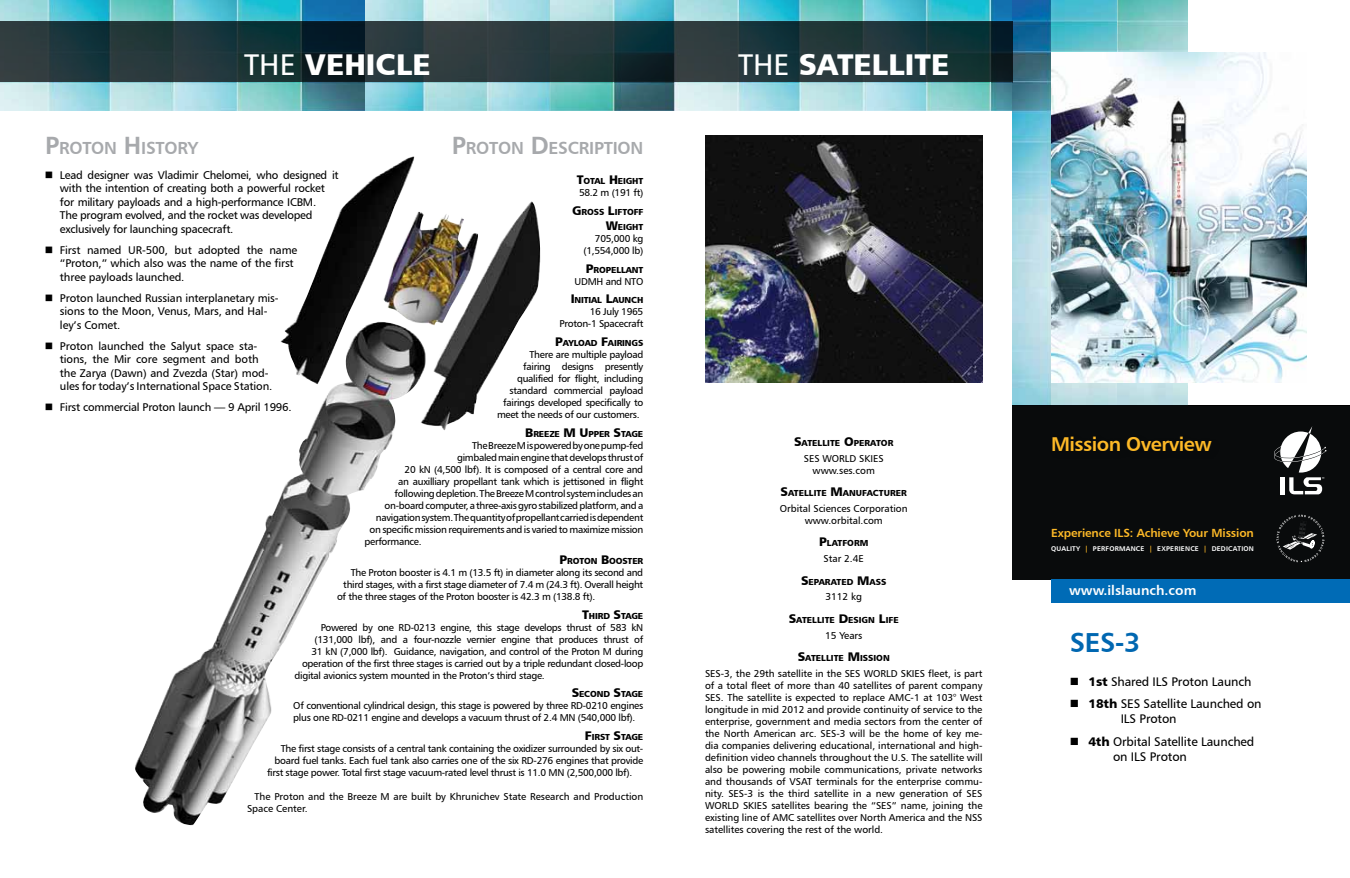
<style>
.page{position:relative;width:1350px;height:878px;background:#fff}
.page>*{position:absolute;margin:0;border:0;box-sizing:border-box;transform-origin:0 0}
.t1{font:30px "Humanist 777 BT Black B";color:#fff}
.t2{font:27.5px "Humanist 777 BT Bold B";color:#0067b1}
.t3{font:20px "Humanist 777 BT Bold B";letter-spacing:-.025em;color:#fdb927}
.t4{font:17.5px "Humanist 777 BT Bold B";letter-spacing:-.015em;color:#a7a9ac}
.t5{font:13.62px "Humanist 777 BT Bold B";color:#fff}
.t6{font:12.5px/22.5px "Humanist 777 BT Roman B";letter-spacing:-.01em;color:#000}
.t7{font:11.75px "Humanist 777 BT Bold B";letter-spacing:-.01em;color:#fdb927}
.t8{font:11.25px/13.5px "Humanist 777 BT Roman B";letter-spacing:-.01em;color:#000}
.t9{font:10px/12px "Humanist 777 BT Roman B";letter-spacing:-.03em;color:#000;text-align:right}
.t10{font:10px/12px "Humanist 777 BT Roman B";color:#000;text-align:center}
.t11{font:8.75px/15px "Humanist 777 BT Black B";letter-spacing:-.015em;color:#000;text-align:right}
.t12{font:6.88px "Humanist 777 BT Bold B";letter-spacing:.03em;color:#fff}
.s1{font-family:"Humanist 777 BT Roman B"}
.s2{font-size:25px}
.s3{font-size:12.5px}
.s4{color:#fdb927}
.s5{font-family:"Humanist 777 BT Black B"}
</style>
<div class="page">
<img style="left:364px;top:0;width:648px;height:111px">
<img style="left:0;top:0;width:364px;height:111px">
<img style="left:1117px;top:0;width:70px;height:52px">
<img style="left:1012px;top:0;width:40px;height:405px">
<svg style="left:1052px;top:0;width:65px;height:405px;background:#74c8d4"></svg>
<svg style="left:0;top:21px;width:1012px;height:61px;background:#1f3439"></svg>
<div style="left:1012px;top:406px;width:338px;height:173px;background:#090b0c"></div>
<div style="left:1051px;top:579px;width:299px;height:23px;background:#006bb6"></div>
<svg style="left:1274px;top:426px;width:53px;height:68px"></svg>
<svg style="left:1277px;top:514px;width:47px;height:48px"></svg>
<img style="left:1051px;top:52px;width:255px;height:330px">
<img style="left:705px;top:135px;width:277px;height:247px">
<img style="left:175px;top:156px;width:366px;height:518px">
<h1 class="t1" style="left:244px;top:45px;width:188px"><span class="s1">THE</span> VEHICLE</h1>
<h1 class="t1" style="left:738px;top:45px;width:213px"><span class="s1">THE</span> SATELLITE</h1>
<h3 class="t4" style="left:45px;top:137px;width:155px"><span class="s2">P</span>ROTON <span class="s2">H</span>ISTORY</h3>
<p class="t8" style="left:60px;top:168px;width:280px">Lead designer was Vladimir Chelomei, who designed it with the intention of creating both a powerful rocket for military payloads and a high-performance ICBM.<br>The program evolved, and the rocket was developed exclusively for launching spacecraft.</p>
<p class="t8" style="left:60px;top:243px;width:239px">First named UR-500, but adopted the name “Proton,” which also was the name of the first three payloads launched.</p>
<p class="t8" style="left:60px;top:291px;width:220px">Proton launched Russian interplanetary mis&shy;sions to the Moon, Venus, Mars, and Hal&shy;ley’s Comet.</p>
<p class="t8" style="left:60px;top:339px;width:214px">Proton launched the Salyut space sta&shy;tions, the Mir core segment and both the Zarya (Dawn) and Zvezda (Star) mod&shy;ules for today’s International Space Station.</p>
<p class="t8" style="left:60px;top:400px;width:233px">First commercial Proton launch — 9 April 1996.</p>
<h3 class="t4" style="left:452px;top:137px;width:193px"><span class="s2">P</span>ROTON <span class="s2">D</span>ESCRIPTION</h3>
<p class="t11" style="left:577px;top:173px;width:68px"><span class="s3">T</span>OTAL <span class="s3">H</span>EIGHT</p>
<p class="t9" style="left:579px;top:186px;width:66px">58.2 m (191 ft)</p>
<p class="t11" style="left:572px;top:204px;width:73px"><span class="s3">G</span>ROSS <span class="s3">L</span>IFTOFF<br><span class="s3">W</span>EIGHT</p>
<p class="t9" style="left:583px;top:232px;width:61px">705,000 kg (1,554,000 lb)</p>
<p class="t11" style="left:586px;top:262px;width:59px"><span class="s3">P</span>ROPELLANT</p>
<p class="t9" style="left:575px;top:275px;width:70px">UDMH and NTO</p>
<p class="t11" style="left:571px;top:292px;width:73px"><span class="s3">I</span> NITIAL <span class="s3">L</span>AUNCH</p>
<p class="t9" style="left:560px;top:306px;width:85px">16 July 1965<br>Proton-1 Spacecraft</p>
<p class="t11" style="left:555px;top:335px;width:89px"><span class="s3">P</span>AYLOAD <span class="s3">F</span>AIRINGS</p>
<p class="t9" style="left:530px;top:348px;width:115px">There are multiple payload</p>
<p class="t9" style="left:523px;top:360px;width:122px">fairing designs presently</p>
<p class="t9" style="left:517px;top:372px;width:128px">qualified for flight, including</p>
<p class="t9" style="left:510px;top:384px;width:135px">standard commercial payload</p>
<p class="t9" style="left:503px;top:396px;width:142px">fairings developed specifically to</p>
<p class="t9" style="left:497px;top:408px;width:144px">meet the needs of our customers.</p>
<p class="t11" style="left:525px;top:426px;width:120px"><span class="s3">B</span>REEZE <span class="s3">M U</span> PPER <span class="s3">S</span>TAGE</p>
<p class="t9" style="left:472px;top:439px;width:173px">The Breeze M is powered by one pump-fed</p>
<p class="t9" style="left:457px;top:451px;width:188px">gimbaled main engine that develops thrust of</p>
<p class="t9" style="left:405px;top:463px;width:240px">20 kN (4,500 lbf). It is composed of a central core and</p>
<p class="t9" style="left:398px;top:475px;width:247px">an auxilliary propellant tank which is jettisoned in flight</p>
<p class="t9" style="left:395px;top:487px;width:250px">following depletion. The Breeze M control system includes an</p>
<p class="t9" style="left:385px;top:499px;width:260px">on-board computer, a three-axis gyro stabilized platform, and a</p>
<p class="t9" style="left:376px;top:511px;width:269px">navigation system. The quantity of propellant carried is dependent</p>
<p class="t9" style="left:370px;top:523px;width:275px">on specific mission requirements and is varied to maximize mission</p>
<p class="t9" style="left:365px;top:535px;width:59px">performance.</p>
<p class="t11" style="left:559px;top:553px;width:57px"><span class="s3">P</span>ROTON <span class="s3">B</span>OOS</p>
<p class="t11" style="left:628px;top:553px;width:17px">TER</p>
<p class="t9" style="left:351px;top:566px;width:294px">The Proton booster is 4.1 m (13.5 ft) in diameter along its second and</p>
<p class="t9" style="left:343px;top:578px;width:301px">third stages, with a first stage diameter of 7.4 m (24.3 ft). Overall height</p>
<p class="t9" style="left:337px;top:590px;width:260px">of the three stages of the Proton booster is 42.3 m (138.8 ft).</p>
<p class="t11" style="left:582px;top:607px;width:63px"><span class="s3">T</span>HIRD <span class="s3">S</span>TAGE</p>
<p class="t9" style="left:321px;top:621px;width:324px">Powered by one RD-0213 engine, this stage develops thrust of 583 kN</p>
<p class="t9" style="left:315px;top:633px;width:330px">(131,000 lbf), and a four-nozzle vernier engine that produces thrust of</p>
<p class="t9" style="left:312px;top:645px;width:333px">31 kN (7,000 lbf). Guidance, navigation, and control of the Proton M during</p>
<p class="t9" style="left:302px;top:657px;width:343px">operation of the first three stages is carried out by a triple redundant closed-loop</p>
<p class="t9" style="left:295px;top:669px;width:252px">digital avionics system mounted in the Proton’s third stage.</p>
<p class="t11" style="left:572px;top:686px;width:73px"><span class="s3">S</span>ECOND <span class="s3">S</span>TAGE</p>
<p class="t9" style="left:293px;top:699px;width:351px;text-align:left">Of conventional cylindrical design, this stage is powered by three RD-0210 engines plus one RD-0211 engine and develops a vacuum thrust of 2.4 MN (540,000 lbf).</p>
<p class="t11" style="left:585px;top:729px;width:60px"><span class="s3">F</span>IRST <span class="s3">S</span>TAGE</p>
<p class="t9" style="left:281px;top:742px;width:364px">The first stage consists of a central tank containing the oxidizer surrounded by six out-</p>
<p class="t9" style="left:275px;top:754px;width:370px">board fuel tanks. Each fuel tank also carries one of the six RD-276 engines that provide</p>
<p class="t9" style="left:267px;top:766px;width:367px">first stage power. Total first stage vacuum-rated level thrust is 11.0 MN (2,500,000 lbf).</p>
<p class="t10" style="left:247px;top:790px;width:398px;text-align:left;text-indent:8px">The Proton and the Breeze M are built by Khrunichev State Research and Production<br>Space Center.</p>
<p class="t11" style="left:794px;top:435px;width:101px"><span class="s3">S</span>ATELLITE <span class="s3">O</span>PERATOR</p>
<p class="t10" style="left:804px;top:452px;width:81px">SES WORLD SKIES www.ses.com</p>
<p class="t11" style="left:781px;top:485px;width:128px"><span class="s3">S</span>ATELLITE <span class="s3">M</span>ANUFACTURER</p>
<p class="t10" style="left:780px;top:502px;width:129px">Orbital Sciences Corporation www.orbital.com</p>
<p class="t11" style="left:819px;top:535px;width:50px"><span class="s3">P</span>LATFORM</p>
<p class="t9" style="left:824px;top:552px;width:42px">Star 2.4E</p>
<p class="t11" style="left:801px;top:573px;width:81px"><span class="s3">S</span>EPARATED <span class="s3">M</span>ASS</p>
<p class="t9" style="left:825px;top:590px;width:38px">3112 kg</p>
<p class="t11" style="left:789px;top:612px;width:112px"><span class="s3">S</span>ATELLITE <span class="s3">D</span>ESIGN <span class="s3">L</span>IFE</p>
<p class="t9" style="left:825px;top:629px;width:39px">15 Years</p>
<p class="t11" style="left:798px;top:650px;width:94px"><span class="s3">S</span>ATELLITE <span class="s3">M</span>ISSION</p>
<p class="t9" style="left:705px;top:667px;width:279px;text-align:justify">SES-3, the 29th satellite in the SES WORLD SKIES fleet, is part of a total fleet of more than 40 satellites of parent company SES. The satellite is expected to replace AMC-1 at 103° West longitude in mid 2012 and provide continuity of service to the enterprise, government and media sectors from the center of the North American arc. SES-3 will be the home of key me&shy;dia companies delivering educational, international and high&shy;definition video channels throughout the U.S. The satellite will also be powering mobile communications, private networks and thousands of VSAT terminals for the enterprise commu&shy;nity. SES-3 is the third satellite in a new generation of SES WORLD SKIES satellites bearing the “SES” name, joining the existing line of AMC satellites over North America and the NSS satellites covering the rest of the world.</p>
<h3 class="t3" style="left:1051px;top:431px;width:162px">Mission Overview</h3>
<p class="t7" style="left:1051px;top:525px;width:204px">Experience ILS: Achieve Your Mission</p>
<p class="t12" style="left:1051px;top:544px;width:204px">Quality <span class="s4">|</span> Performance <span class="s4">|</span> Expe rie nce <span class="s4">|</span> Dedication</p>
<h3 class="t5" style="left:1069px;top:581px;width:129px">www.ilslaunch.com</h3>
<h2 class="t2" style="left:1070px;top:625px;width:72px">SES-3</h2>
<p class="t6" style="left:1088px;top:670px;width:175px"><span class="s5">1st</span> Shared ILS Proton Launch<br><span class="s5">18th</span> SES Satellite Launched on</p>
<p class="t6" style="left:1088px;top:707px;width:167px;text-indent:32px">ILS Proton<br><span class="s5">4th</span> Orbital Satellite Launched</p>
<p class="t6" style="left:1113px;top:745px;width:75px">on ILS Proton</p>
</div>
